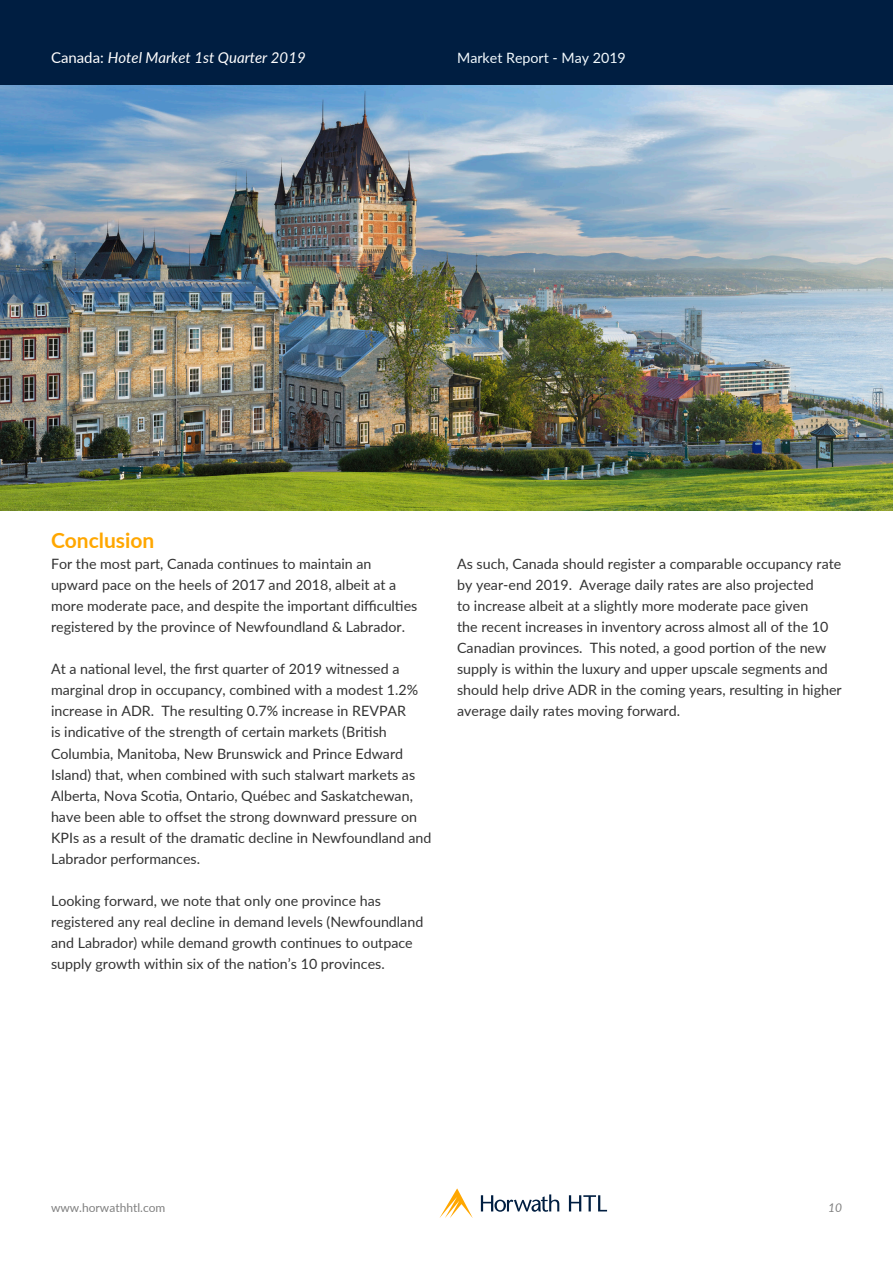
<style>
.page{position:relative;width:893px;height:1263px;background:#fff}
.page>*{position:absolute;margin:0;border:0;box-sizing:border-box;transform-origin:0 0}
.t1{font:700 21px "Lato";color:#ffa700}
.t2{font:italic 15px "Lato";color:#fff}
.t3{font:14.25px/21px "Lato";color:#333}
.t4{font:14.25px "Lato";color:#f3fafe}
.t5{font:12px "Lato";color:#808080}
.t6{font:italic 12px "Lato";color:#808080}
.s1{font-style:normal}
</style>
<div class="page">
<div style="left:0;top:0;width:893px;height:85px;background:#001e41"></div>
<svg style="left:439px;top:1188px;width:34px;height:30px"></svg>
<svg style="left:481px;top:1194px;width:78px;height:18px"></svg>
<svg style="left:569px;top:1195px;width:38px;height:16px"></svg>
<img style="left:0;top:85px;width:893px;height:425px">
<p class="t2" style="left:51px;top:47px;width:256px"><span class="s1">Canada:</span> Hotel Market 1st Quarter 2019</p>
<p class="t4" style="left:457px;top:47px;width:170px">Market Report - May 2019</p>
<p class="t1" style="left:51px;top:525px;width:105px">Conclusion</p>
<p class="t3" style="left:51px;top:553px;width:368px">For the most part, Canada continues to maintain an upward pace on the heels of 2017 and 2018, albeit at a more moderate pace, and despite the important difficulties registered by the province of Newfoundland &amp; Labrador.</p>
<p class="t3" style="left:51px;top:658px;width:382px">At a national level, the first quarter of 2019 witnessed a marginal drop in occupancy, combined with a modest 1.2% increase in ADR. The resulting 0.7% increase in REVPAR<br>is indicative of the strength of certain markets (British Columbia, Manitoba, New Brunswick and Prince Edward Island) that, when combined with such stalwart markets as Alberta, Nova Scotia, Ontario, Québec and Saskatchewan, have been able to offset the strong downward pressure on KPIs as a result of the dramatic decline in Newfoundland and Labrador performances.</p>
<p class="t3" style="left:51px;top:889px;width:374px">Looking forward, we note that only one province has registered any real decline in demand levels (Newfoundland and Labrador) while demand growth continues to outpace supply growth within six of the nation’s 10 provinces.</p>
<p class="t3" style="left:457px;top:553px;width:386px">As such, Canada should register a comparable occupancy rate by year-end 2019. Average daily rates are also projected<br>to increase albeit at a slightly more moderate pace given<br>the recent increases in inventory across almost all of the 10<br>Canadian provinces. This noted, a good portion of the new supply is within the luxury and upper upscale segments and should help drive ADR in the coming years, resulting in higher average daily rates moving forward.</p>
<p class="t5" style="left:51px;top:1199px;width:116px">www.horwathhtl.com</p>
<p class="t6" style="left:828px;top:1199px;width:15px">10</p>
</div>
